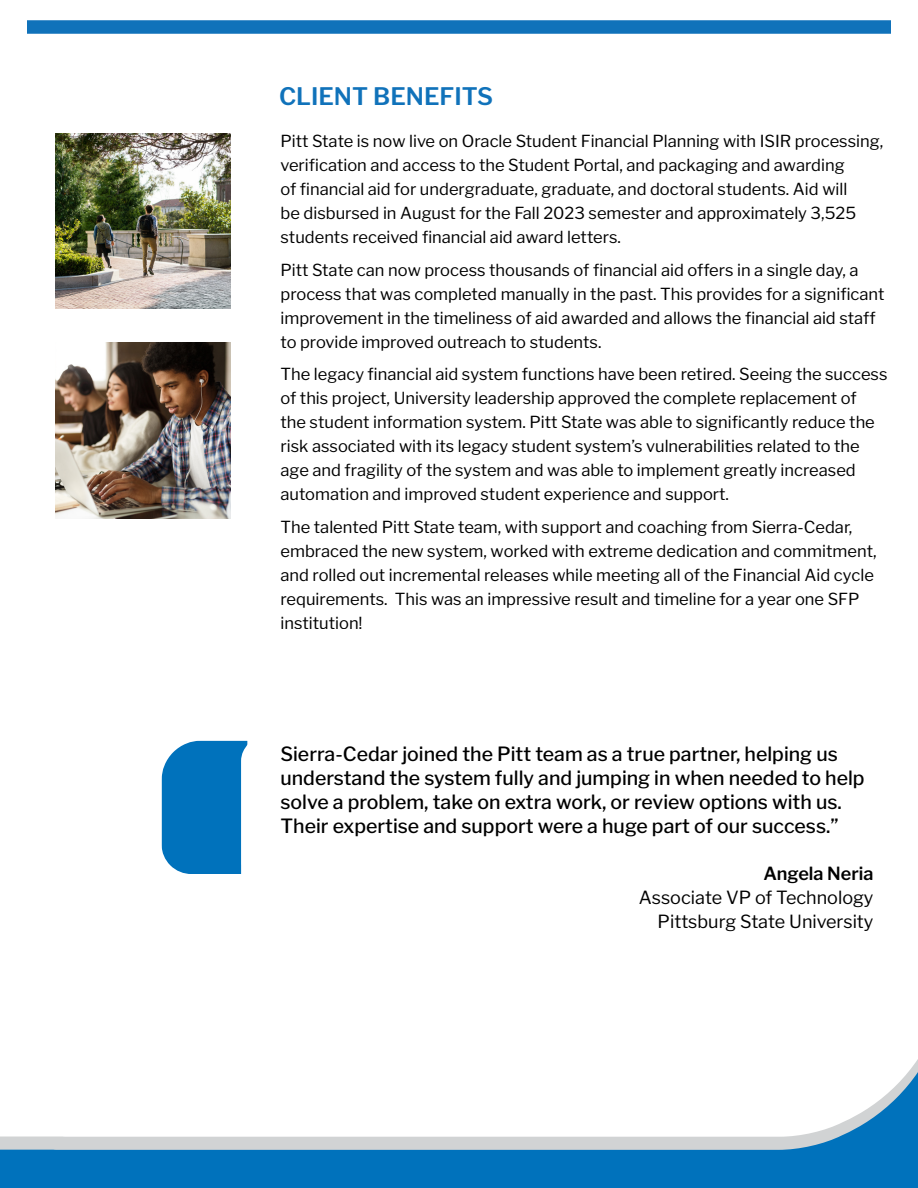
<style>
.page{position:relative;width:918px;height:1188px;background:#fff}
.page>*{position:absolute;margin:0;border:0;box-sizing:border-box;transform-origin:0 0}
.t1{font:600 24px "Libre Franklin";color:#1072ba}
.t2{font:500 19.5px/24px "Libre Franklin";color:#000}
.t3{font:18px/24px "Libre Franklin";color:#000;text-align:right}
.t4{font:600 18px "Libre Franklin";color:#000}
.t5{font:16.5px/24px "Libre Franklin";color:#000}
</style>
<div class="page">
<svg style="left:0;top:1072px;width:918px;height:116px"></svg>
<svg style="left:162px;top:741px;width:85px;height:133px;background:#1b81c3"></svg>
<div style="left:27px;top:20px;width:864px;height:14px;background:#1072ba"></div>
<img style="left:56px;top:134px;width:175px;height:175px">
<img style="left:55px;top:343px;width:176px;height:175px">
<h1 class="t1" style="left:279px;top:77px;width:216px">CLIENT BENEFITS</h1>
<p class="t5" style="left:280px;top:129px;width:604px">Pitt State is now live on Oracle Student Financial Planning with ISIR processing, verification and access to the Student Portal, and packaging and awarding<br>of financial aid for undergraduate, graduate, and doctoral students. Aid will<br>be disbursed in August for the Fall 2023 semester and approximately 3,525 students received financial aid award letters.</p>
<p class="t5" style="left:280px;top:258px;width:606px">Pitt State can now process thousands of financial aid offers in a single day, a process that was completed manually in the past. This provides for a significant improvement in the timeliness of aid awarded and allows the financial aid staff to provide improved outreach to students.</p>
<p class="t5" style="left:280px;top:362px;width:609px">The legacy financial aid system functions have been retired. Seeing the success of this project, University leadership approved the complete replacement of<br>the student information system. Pitt State was able to significantly reduce the risk associated with its legacy student system’s vulnerabilities related to the age and fragility of the system and was able to implement greatly increased automation and improved student experience and support.</p>
<p class="t5" style="left:280px;top:515px;width:598px">The talented Pitt State team, with support and coaching from Sierra-Cedar, embraced the new system, worked with extreme dedication and commitment, and rolled out incremental releases while meeting all of the Financial Aid cycle requirements. This was an impressive result and timeline for a year one SFP institution!</p>
<p class="t2" style="left:280px;top:740px;width:586px">Sierra-Cedar joined the Pitt team as a true partner, helping us understand the system fully and jumping in when needed to help solve a problem, take on extra work, or review options with us.<br>Their expertise and support were a huge part of our success.”</p>
<p class="t4" style="left:763px;top:860px;width:112px">Angela Neria</p>
<p class="t3" style="left:639px;top:886px;width:236px">Associate VP of Technology<br>Pittsburg State University</p>
</div>
